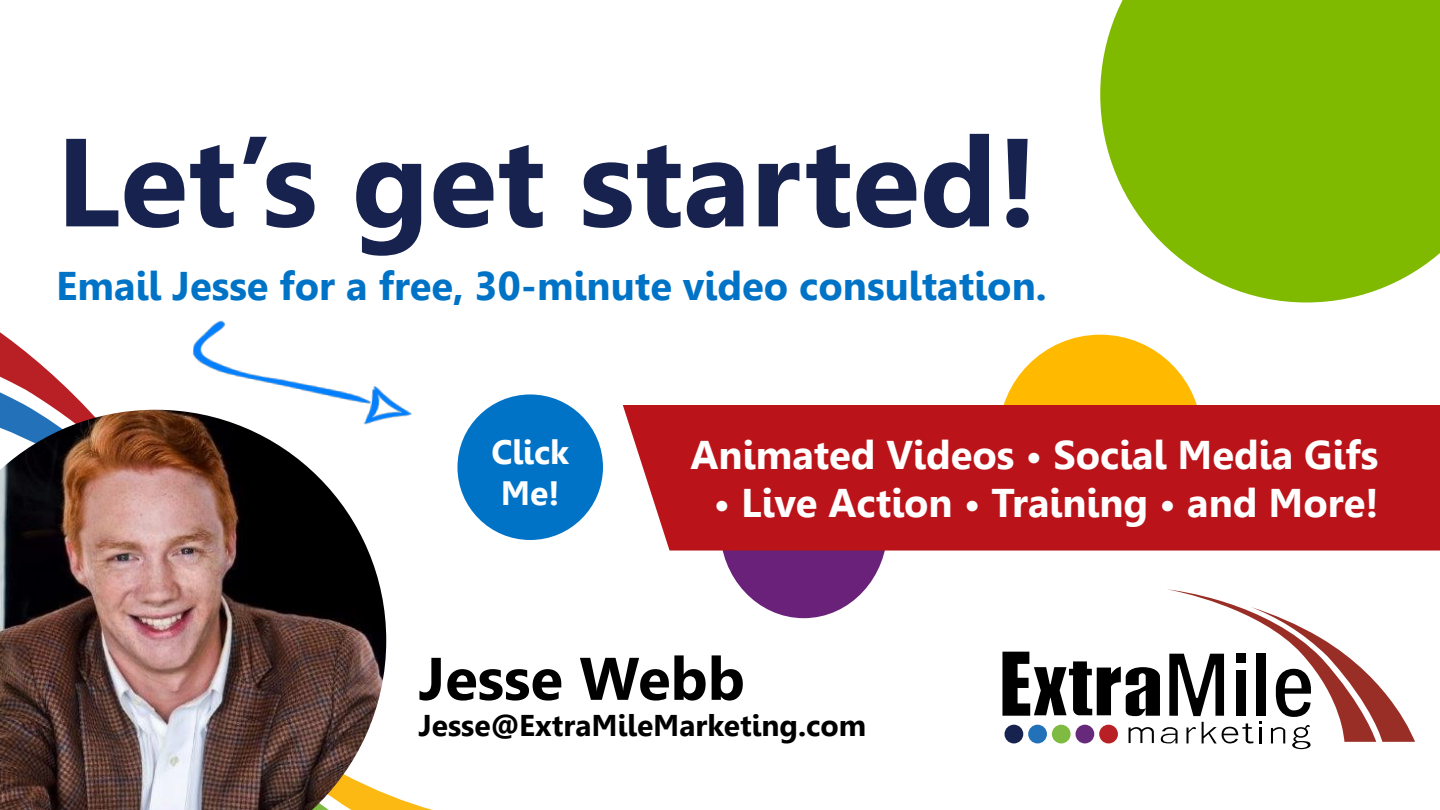
<style>
.page{position:relative;width:1440px;height:810px;background:#fff}
.page>*{position:absolute;margin:0;border:0;box-sizing:border-box;transform-origin:0 0}
.t1{font:700 125px "Leelawadee";color:#17234e}
.t2{font:700 60px "Leelawadee";color:#000}
.t3{font:700 40px "Leelawadee";color:#fff}
.t4{font:700 40px "Leelawadee";color:#0073c7}
.t5{font:700 33.75px/40.5px "Leelawadee";color:#fff}
.t6{font:700 30px "Leelawadee";color:#000}
</style>
<div class="page">
<div style="left:720px;top:437px;width:168px;height:181px;background:#69217a;border-radius:50%"></div>
<div style="left:999px;top:335px;width:203px;height:205px;background:#ffba00;border-radius:50%"></div>
<div style="left:623px;top:405px;width:817px;height:146px;background:#ba141a"></div>
<svg style="left:0;top:332px;width:165px;height:78px"></svg>
<img style="left:0;top:410px;width:386px;height:400px">
<svg style="left:1002px;top:589px;width:413px;height:160px"></svg>
<div style="left:1005px;top:725px;width:18px;height:18px;background:#17234e;border-radius:50%"></div>
<div style="left:1099px;top:725px;width:19px;height:18px;background:#b82025;border-radius:50%"></div>
<div style="left:1076px;top:725px;width:18px;height:18px;background:#672a7a;border-radius:50%"></div>
<div style="left:1052px;top:725px;width:19px;height:18px;background:#7fbb42;border-radius:50%"></div>
<div style="left:1028px;top:725px;width:19px;height:18px;background:#2372b9;border-radius:50%"></div>
<svg style="left:1100px;top:0;width:340px;height:302px;background:#8fc21e"></svg>
<div style="left:457px;top:394px;width:146px;height:146px;background:#0073c7;border-radius:50%"></div>
<img style="left:186px;top:320px;width:226px;height:121px">
<h1 class="t1" style="left:56px;top:110px;width:983px">Let’s get started!</h1>
<p class="t4" style="left:56px;top:263px;width:992px">Email Jesse for a free, 30-minute video consultation.</p>
<p class="t5" style="left:491px;top:432px;width:79px">Click<br>Me!</p>
<p class="t3" style="left:691px;top:432px;width:689px">Animated Videos • Social Media Gifs</p>
<p class="t3" style="left:713px;top:480px;width:666px">• Live Action • Training • and More!</p>
<h2 class="t2" style="left:418px;top:644px;width:328px">Jesse Webb</h2>
<p class="t6" style="left:418px;top:708px;width:449px">Jesse@ExtraMileMarketing.com</p>
</div>
